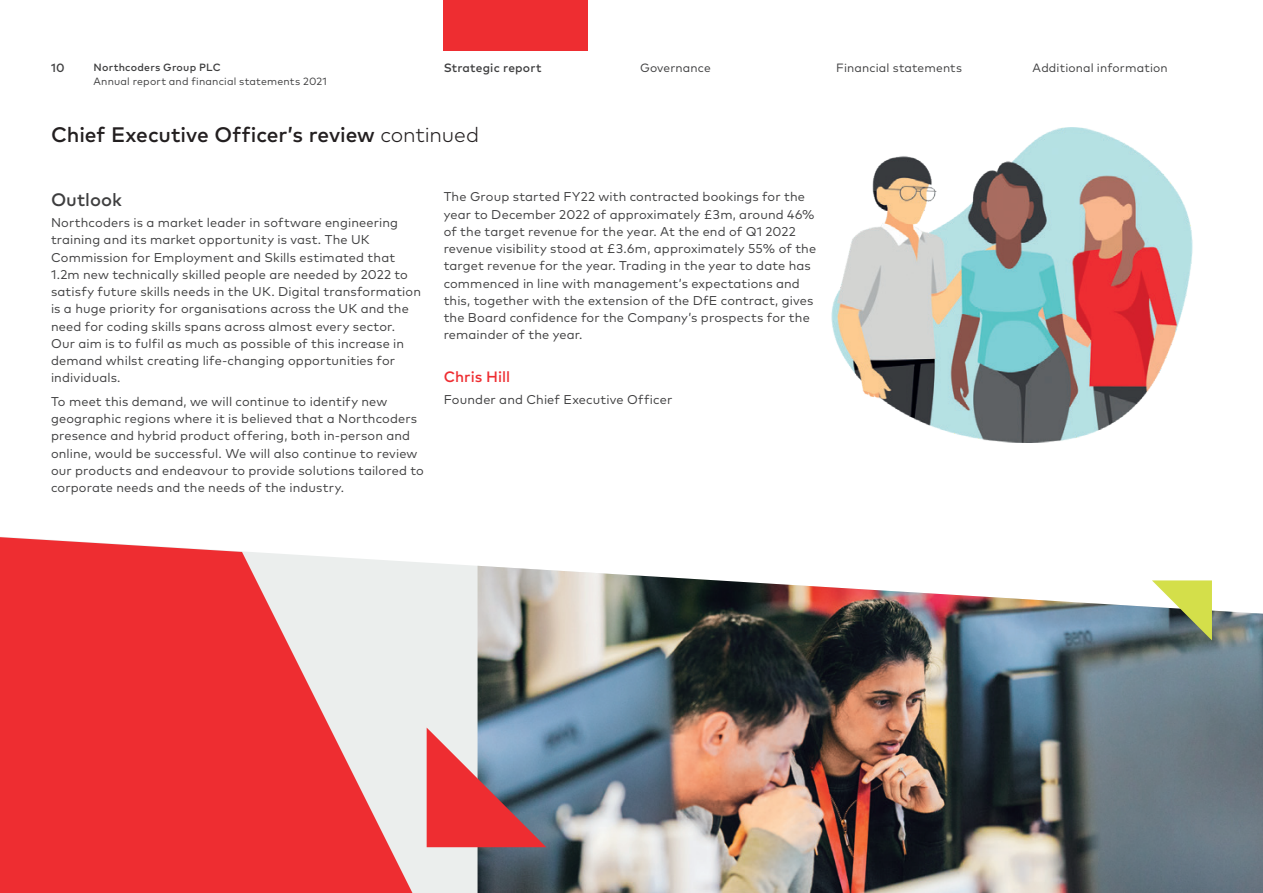
<style>
.page{position:relative;width:1263px;height:893px;background:#fff}
.page>*{position:absolute;margin:0;border:0;box-sizing:border-box;transform-origin:0 0}
.t1{font:500 21px "Mark Pro";letter-spacing:-.005em;color:#231f20}
.t2{font:500 18px "Mark Pro";color:#3e3e3f}
.t3{font:500 15px "Mark Pro";color:#ee2d31}
.t4{font:12.75px/17.2px "Mark Pro";letter-spacing:.01em;color:#3e3e3f}
.t5{font:12px "Mark Pro";letter-spacing:.015em;color:#3e3e3f}
.t6{font:500 12px "Mark Pro";letter-spacing:.015em;color:#3e3e3f}
.t7{font:10.5px "Mark Pro";letter-spacing:.015em;color:#3e3e3f}
.t8{font:500 10.5px "Mark Pro";letter-spacing:.02em;color:#3e3e3f}
.s1{font-weight:300}
</style>
<div class="page">
<div style="left:412px;top:562px;width:67px;height:331px;background:#ebeeed"></div>
<svg style="left:0;top:537px;width:412px;height:356px;background:#ee585b"></svg>
<img style="left:477px;top:566px;width:786px;height:327px">
<svg style="left:1152px;top:580px;width:60px;height:60px;background:#a4b26b"></svg>
<img style="left:831px;top:128px;width:362px;height:314px">
<svg style="left:427px;top:728px;width:119px;height:119px;background:#b96572"></svg>
<div style="left:444px;top:0;width:144px;height:51px;background:#ee2d31"></div>
<p class="t6" style="left:51px;top:59px;width:15px">10</p>
<p class="t8" style="left:94px;top:60px;width:129px">Northcoders Group PLC</p>
<p class="t6" style="left:444px;top:59px;width:99px">Strategic report</p>
<p class="t5" style="left:640px;top:59px;width:72px">Governance</p>
<p class="t5" style="left:836px;top:59px;width:127px">Financial statements</p>
<p class="t5" style="left:1033px;top:59px;width:137px">Additional information</p>
<p class="t7" style="left:94px;top:73px;width:235px">Annual report and financial statements 2021</p>
<h1 class="t1" style="left:51px;top:119px;width:430px">Chief Executive Officer’s review <span class="s1">continued</span></h1>
<h2 class="t2" style="left:51px;top:186px;width:72px">Outlook</h2>
<p class="t4" style="left:51px;top:213px;width:371px">Northcoders is a market leader in software engineering training and its market opportunity is vast. The UK Commission for Employment and Skills estimated that 1.2m new technically skilled people are needed by 2022 to satisfy future skills needs in the UK. Digital transformation is a huge priority for organisations across the UK and the need for coding skills spans across almost every sector.<br>Our aim is to fulfil as much as possible of this increase in demand whilst creating life-changing opportunities for individuals.</p>
<p class="t4" style="left:51px;top:392px;width:374px">To meet this demand, we will continue to identify new geographic regions where it is believed that a Northcoders presence and hybrid product offering, both in-person and online, would be successful. We will also continue to review our products and endeavour to provide solutions tailored to corporate needs and the needs of the industry.</p>
<p class="t4" style="left:444px;top:187px;width:374px">The Group started FY22 with contracted bookings for the year to December 2022 of approximately £3m, around 46% of the target revenue for the year. At the end of Q1 2022 revenue visibility stood at £3.6m, approximately 55% of the target revenue for the year. Trading in the year to date has commenced in line with management’s expectations and this, together with the extension of the DfE contract, gives the Board confidence for the Company’s prospects for the remainder of the year.</p>
<p class="t3" style="left:444px;top:366px;width:68px">Chris Hill</p>
<p class="t4" style="left:444px;top:390px;width:230px">Founder and Chief Executive Officer</p>
</div>
